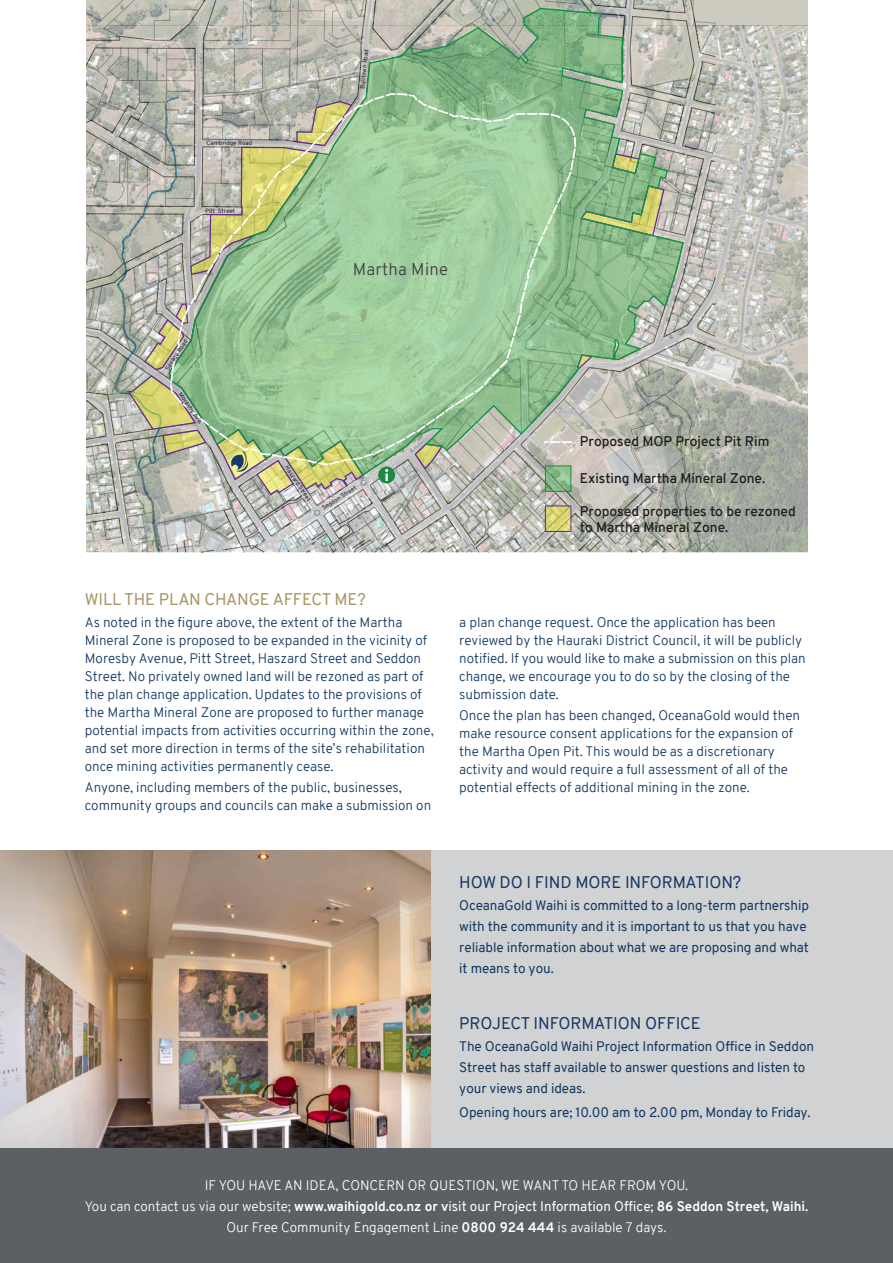
<style>
.page{position:relative;width:893px;height:1263px;background:#fff}
.page>*{position:absolute;margin:0;border:0;box-sizing:border-box;transform-origin:0 0}
.t1{font:300 16.8px "Overpass";letter-spacing:.015em;color:#3e3e3f}
.t2{font:16.5px "Overpass";letter-spacing:-.005em;color:#173763}
.t3{font:16.5px "Overpass";letter-spacing:-.005em;color:#a79564}
.t4{font:600 13.8px/15.3px "Overpass";color:#231f20}
.t5{font:300 13.5px/18px "Overpass";color:#123860}
.t6{font:13.5px/21px "Overpass";letter-spacing:-.005em;color:#123860}
.t7{font:300 13.5px/21px "Overpass";color:#fff;text-align:center}
.t8{font:6.15px "Overpass";color:#231f20}
.s1{font-weight:700}
.s2{font-weight:400}
</style>
<div class="page">
<div style="left:0;top:850px;width:893px;height:312px;background:#d1d2d4"></div>
<img style="left:0;top:850px;width:430px;height:298px">
<div style="left:693px;top:0;width:115px;height:26px;background:#cdcbbf"></div>
<img style="left:718px;top:26px;width:90px;height:526px">
<div style="left:0;top:1148px;width:893px;height:115px;background:#5c6065"></div>
<svg style="left:86px;top:0;width:632px;height:553px;background:#aabda2"></svg>
<p class="t8" style="left:207px;top:139px;width:47px">Cambridge Road</p>
<p class="t8" style="left:205px;top:206px;width:32px">Pitt Street</p>
<p class="t8" style="left:358px;top:88px;width:41px;rotate:-84deg">Bulltown Road</p>
<p class="t1" style="left:353px;top:257px;width:97px">Martha Mine</p>
<p class="t8" style="left:163px;top:367px;width:37px;rotate:-56deg">Savage Road</p>
<p class="t8" style="left:184px;top:391px;width:38px;rotate:55deg">Moresby Ave.</p>
<p class="t8" style="left:290px;top:464px;width:43px;rotate:56deg">Haszard Street</p>
<p class="t8" style="left:320px;top:505px;width:41px;rotate:-33deg">Seddon Street</p>
<p class="t3" style="left:85px;top:588px;width:283px">WILL THE PLAN CHANGE AFFECT ME?</p>
<p class="t5" style="left:85px;top:613px;width:350px">As noted in the figure above, the extent of the Martha Mineral Zone is proposed to be expanded in the vicinity of Moresby Avenue, Pitt Street, Haszard Street and Seddon Street. No privately owned land will be rezoned as part of the plan change application. Updates to the provisions of the Martha Mineral Zone are proposed to further manage potential impacts from activities occurring within the zone, and set more direction in terms of the site’s rehabilitation once mining activities permanently cease.</p>
<p class="t5" style="left:85px;top:778px;width:348px">Anyone, including members of the public, businesses, community groups and councils can make a submission on</p>
<p class="t4" style="left:580px;top:434px;width:191px">Proposed MOP Project Pit Rim</p>
<p class="t4" style="left:580px;top:470px;width:187px">Existing Martha Mineral Zone.</p>
<p class="t4" style="left:580px;top:504px;width:217px">Proposed properties to be rezoned to Martha Mineral Zone.</p>
<p class="t5" style="left:459px;top:613px;width:348px">a plan change request. Once the application has been reviewed by the Hauraki District Council, it will be publicly notified. If you would like to make a submission on this plan change, we encourage you to do so by the closing of the submission date.</p>
<p class="t5" style="left:459px;top:706px;width:342px">Once the plan has been changed, OceanaGold would then make resource consent applications for the expansion of the Martha Open Pit. This would be as a discretionary activity and would require a full assessment of all of the potential effects of additional mining in the zone.</p>
<p class="t2" style="left:459px;top:870px;width:284px">HOW DO I FIND MORE INFORMATION?</p>
<p class="t6" style="left:459px;top:895px;width:351px">OceanaGold Waihi is committed to a long-term partnership with the community and it is important to us that you have reliable information about what we are proposing and what it means to you.</p>
<p class="t2" style="left:459px;top:1011px;width:243px">PROJECT INFORMATION OFFICE</p>
<p class="t6" style="left:459px;top:1036px;width:356px">The OceanaGold Waihi Project Information Office in Seddon<br>Street has staff available to answer questions and listen to your views and ideas.</p>
<p class="t6" style="left:459px;top:1102px;width:353px">Opening hours are; 10.00 am to 2.00 pm, Monday to Friday.</p>
<p class="t7" style="left:85px;top:1174px;width:725px">IF YOU HAVE AN IDEA, CONCERN OR QUESTION, WE WANT TO HEAR FROM YOU.<br>You can contact us via our website; <span class="s1">www.waihigold.co.nz or v</span><span class="s2">isit our Project Information Office;</span> <span class="s1">86 Seddon Street, Waihi.<br></span>Our Free Community Engagement Line <span class="s1">0800 924 444</span> is available 7 days.</p>
</div>
